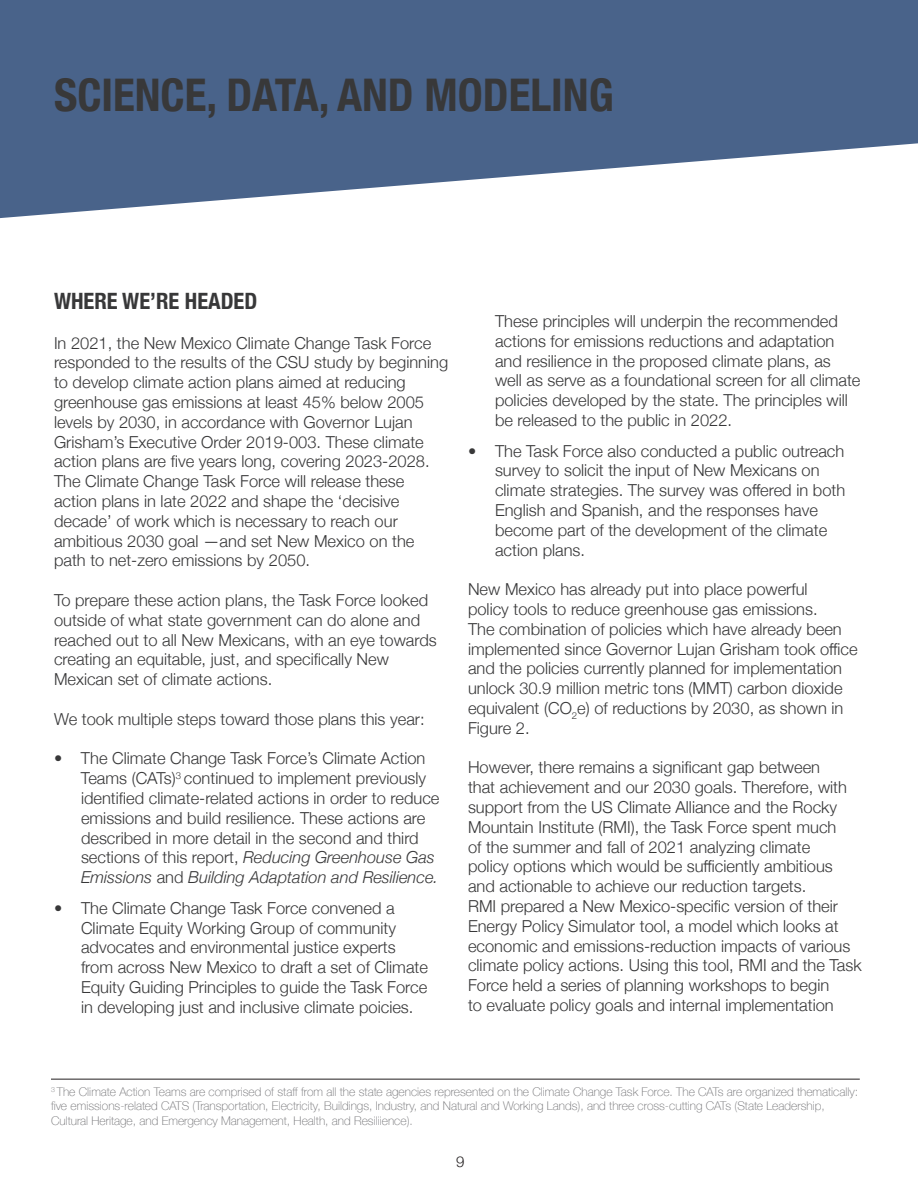
<style>
.page{position:relative;width:918px;height:1188px;background:#fff}
.page>*{position:absolute;margin:0;border:0;box-sizing:border-box;transform-origin:0 0}
.t1{font:700 condensed 45px "Helvetica Neue";color:#383839}
.t2{font:700 condensed 22.5px "Helvetica Neue";color:#383839}
.t3{font:300 16.5px/19.8px "Helvetica Neue";color:#383839}
.t4{font:300 15px "Helvetica Neue";color:#231f20}
.t5{font:100 12px/14.4px "Helvetica Neue";color:#6b6b6e}
.s1{font-style:italic}
</style>
<div class="page">
<svg style="left:0;top:0;width:918px;height:218px;fill:#49638a"></svg>
<hr style="left:51px;top:1079px;width:809px;height:1px;background:#231f20">
<h1 class="t1" style="left:54px;top:57px;width:561px">SCIENCE, DATA, AND MODELING</h1>
<h2 class="t2" style="left:54px;top:282px;width:205px">WHERE WE’RE HEADED</h2>
<p class="t3" style="left:54px;top:332px;width:396px">In 2021, the New Mexico Climate Change Task Force responded to the results of the CSU study by beginning to develop climate action plans aimed at reducing greenhouse gas emissions at least 45% below 2005 levels by 2030, in accordance with Governor Lujan Grisham’s Executive Order 2019-003. These climate action plans are five years long, covering 2023-2028.<br>The Climate Change Task Force will release these action plans in late 2022 and shape the ‘decisive decade’ of work which is necessary to reach our ambitious 2030 goal —and set New Mexico on the path to net-zero emissions by 2050.</p>
<p class="t3" style="left:54px;top:589px;width:384px">To prepare these action plans, the Task Force looked outside of what state government can do alone and reached out to all New Mexicans, with an eye towards creating an equitable, just, and specifically New Mexican set of climate actions.</p>
<p class="t3" style="left:54px;top:708px;width:372px">We took multiple steps toward those plans this year:</p>
<p class="t3" style="left:81px;top:747px;width:360px;text-indent:-27px">• The Climate Change Task Force’s Climate Action Teams (CATs)<sup>3</sup> continued to implement previously identified climate-related actions in order to reduce emissions and build resilience. These actions are described in more detail in the second and third sections of this report, <span class="s1">Reducing Greenhouse Gas Emissions</span> and <span class="s1">Building Adaptation and Resilience.</span></p>
<p class="t3" style="left:81px;top:897px;width:349px;text-indent:-27px">• The Climate Change Task Force convened a Climate Equity Working Group of community advocates and environmental justice experts from across New Mexico to draft a set of Climate Equity Guiding Principles to guide the Task Force in developing just and inclusive climate poicies.</p>
<p class="t3" style="left:495px;top:310px;width:367px">These principles will underpin the recommended actions for emissions reductions and adaptation and resilience in the proposed climate plans, as well as serve as a foundational screen for all climate policies developed by the state. The principles will be released to the public in 2022.</p>
<p class="t3" style="left:495px;top:440px;width:352px;text-indent:-27px">• The Task Force also conducted a public outreach survey to solicit the input of New Mexicans on climate strategies. The survey was offered in both English and Spanish, and the responses have become part of the development of the climate action plans.</p>
<p class="t3" style="left:468px;top:578px;width:391px">New Mexico has already put into place powerful<br>policy tools to reduce greenhouse gas emissions.<br>The combination of policies which have already been implemented since Governor Lujan Grisham took office and the policies currently planned for implementation unlock 30.9 million metric tons (MMT) carbon dioxide equivalent (CO<sub>2</sub>e) of reductions by 2030, as shown in Figure 2.</p>
<p class="t3" style="left:468px;top:756px;width:395px">However, there remains a significant gap between<br>that achievement and our 2030 goals. Therefore, with support from the US Climate Alliance and the Rocky Mountain Institute (RMI), the Task Force spent much<br>of the summer and fall of 2021 analyzing climate<br>policy options which would be sufficiently ambitious and actionable to achieve our reduction targets.<br>RMI prepared a New Mexico-specific version of their Energy Policy Simulator tool, a model which looks at economic and emissions-reduction impacts of various climate policy actions. Using this tool, RMI and the Task Force held a series of planning workshops to begin<br>to evaluate policy goals and internal implementation</p>
<p class="t5" style="left:51px;top:1084px;width:809px"><sup>3</sup> The Climate Action Teams are comprised of staff from all the state agencies represented on the Climate Change Task Force. The CATs are organized thematically: five emissions-related CATS (Transportation, Electricity, Buildings, Industry, and Natural and Working Lands), and three cross-cutting CATs (State Leadership,<br>Cultural Heritage, and Emergency Management, Health, and Resiliience).</p>
<p class="t4" style="left:456px;top:1149px;width:10px">9</p>
</div>
